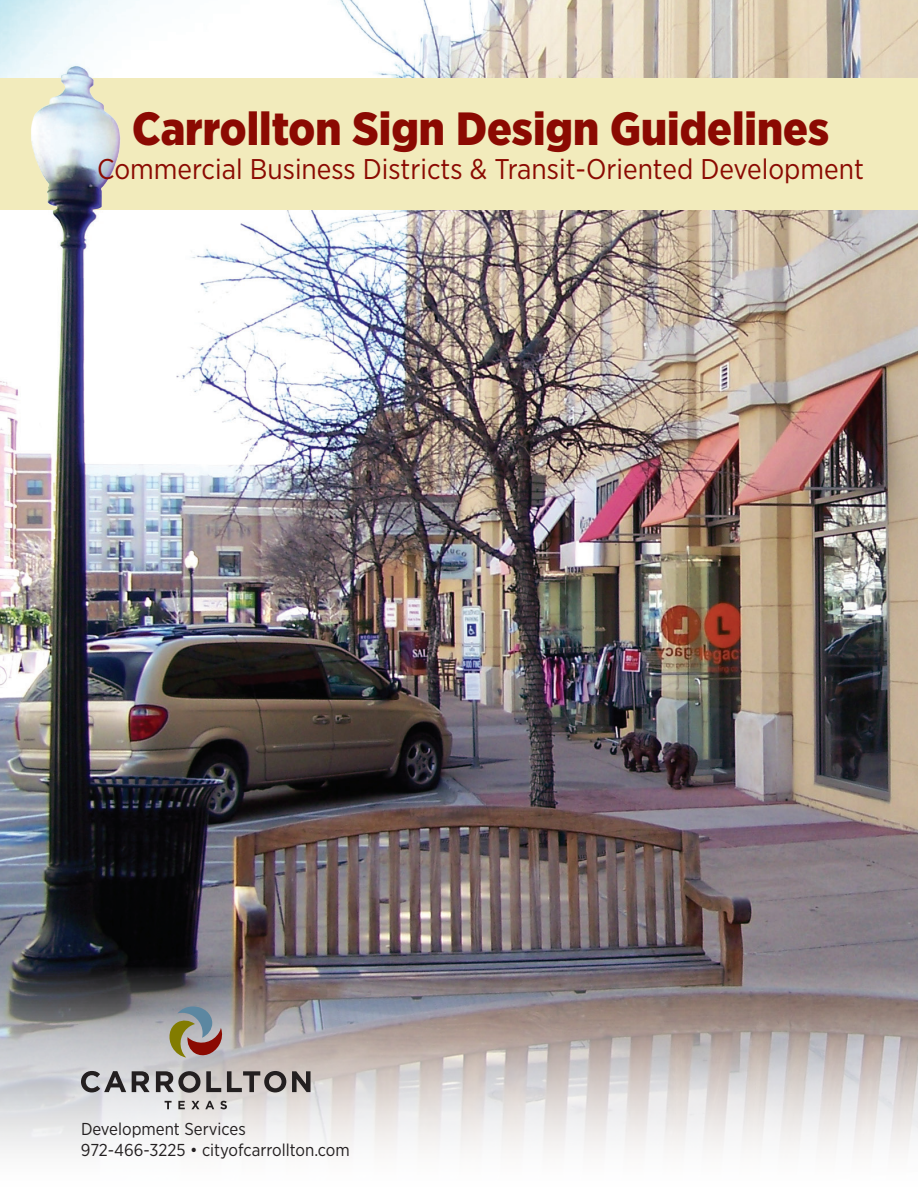
<style>
.page{position:relative;width:918px;height:1188px;background:#fff}
.page>*{position:absolute;margin:0;border:0;box-sizing:border-box;transform-origin:0 0}
.t1{font:900 46.5px "Gotham Narrow";color:#8b0a02}
.t2{font:28.5px "Gotham Narrow";color:#8b0a02}
.Text{font:17.25px/20.7px "Gotham Narrow";color:#231f20}
</style>
<div class="page">
<img style="left:0;top:0;width:918px;height:1153px">
<div style="left:0;top:78px;width:918px;height:131px;background:#f2ebbc"></div>
<svg style="left:165px;top:1101px;width:7px;height:8px"></svg>
<svg style="left:178px;top:1101px;width:7px;height:8px"></svg>
<svg style="left:191px;top:1101px;width:8px;height:8px"></svg>
<svg style="left:205px;top:1101px;width:9px;height:8px"></svg>
<svg style="left:220px;top:1101px;width:7px;height:8px"></svg>
<svg style="left:167px;top:1006px;width:56px;height:52px;background:#998d81"></svg>
<svg style="left:81px;top:1071px;width:45px;height:21px"></svg>
<svg style="left:132px;top:1071px;width:18px;height:21px"></svg>
<svg style="left:227px;top:1071px;width:59px;height:21px"></svg>
<svg style="left:292px;top:1071px;width:19px;height:21px"></svg>
<svg style="left:156px;top:1071px;width:65px;height:22px"></svg>
<img style="left:26px;top:62px;width:100px;height:216px">
<p class="t1" style="left:132px;top:98px;width:699px">Carrollton Sign Design Guidelines</p>
<p class="t2" style="left:97px;top:152px;width:768px">Commercial Business Districts &amp; Transit-Oriented Development</p>
<p class="Text" style="left:81px;top:1118px;width:270px">Development Services<br>972-466-3225 • cityofcarrollton.com</p>
</div>
